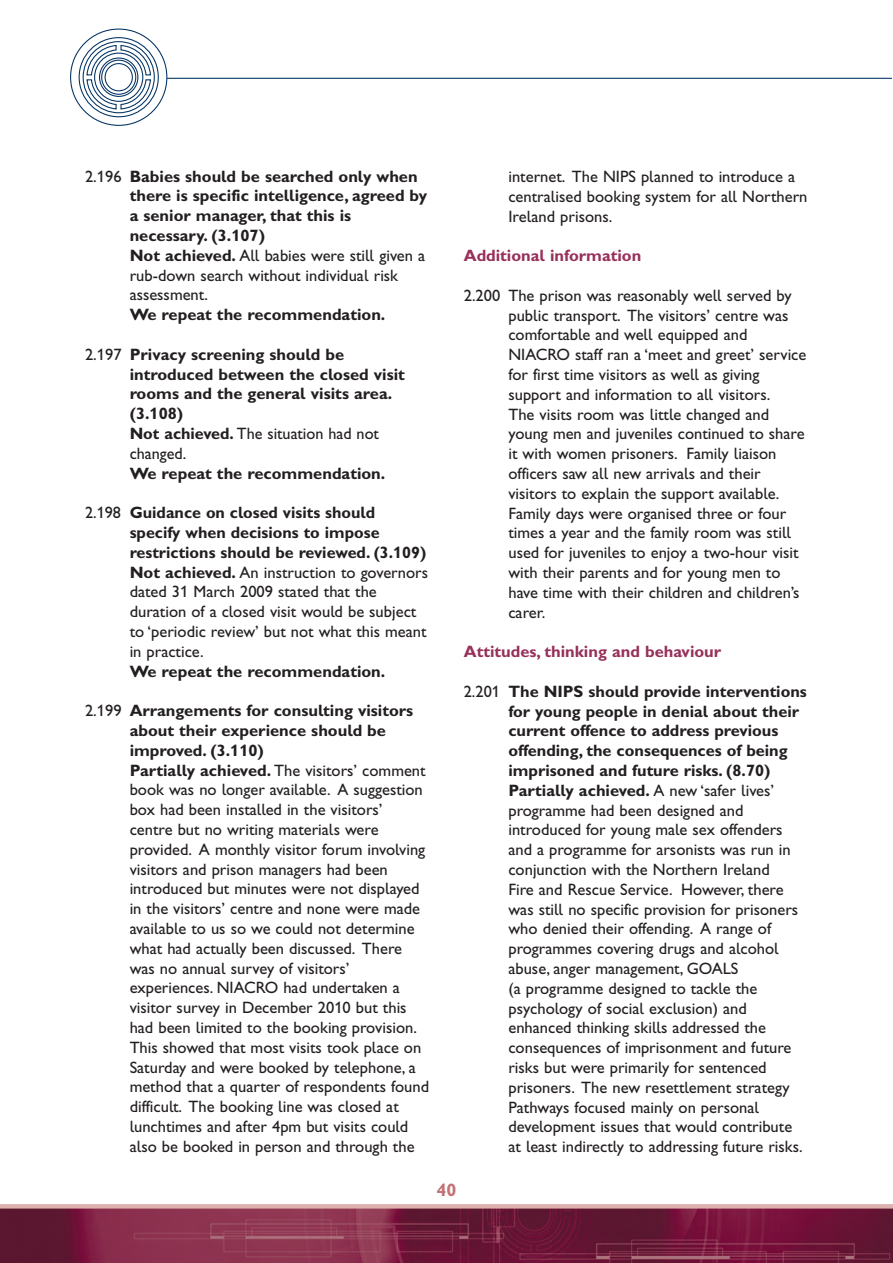
<style>
.page{position:relative;width:893px;height:1263px;background:#fff}
.page>*{position:absolute;margin:0;border:0;box-sizing:border-box;transform-origin:0 0}
.t1{font:18px "Gill Sans Hta Bold Plain";color:#c17376}
.t2{font:16.5px/19.8px "Gill Sans Hta";color:#231f20}
.t3{font:16.5px/19.8px "Gill Sans Hta Bold Plain";color:#231f20}
.t4{font:16.5px "Gill Sans Hta Bold Plain";color:#97315a}
.s1{font-family:"Gill Sans Hta"}
.s2{font-family:"Gill Sans Hta Bold Plain"}
</style>
<div class="page">
<hr style="left:167px;top:78px;width:725px;height:1px;background:#003163">
<div style="left:83px;top:41px;width:72px;height:72px;border:1px solid #003163;border-radius:50%"></div>
<div style="left:79px;top:37px;width:80px;height:80px;border:1px solid #003163;border-radius:50%"></div>
<svg style="left:86px;top:44px;width:66px;height:66px"></svg>
<img style="left:0;top:1208px;width:893px;height:55px">
<hr style="left:0;top:1204px;width:893px;height:4px;background:#ddb1ae">
<p class="t3" style="left:130px;top:168px;width:299px;text-indent:-45px"><span class="s1">2.196</span> Babies should be searched only when there is specific intelligence, agreed by a senior manager, that this is necessary. (3.107)</p>
<p class="t2" style="left:130px;top:247px;width:297px"><span class="s2">Not achieved.</span> All babies were still given a rub-down search without individual risk assessment.</p>
<p class="t3" style="left:130px;top:306px;width:257px">We repeat the recommendation.</p>
<p class="t3" style="left:130px;top:346px;width:277px;text-indent:-45px"><span class="s1">2.197</span> Privacy screening should be introduced between the closed visit rooms and the general visits area. (3.108)</p>
<p class="t2" style="left:130px;top:425px;width:251px"><span class="s2">Not achieved.</span> The situation had not changed.</p>
<p class="t3" style="left:130px;top:465px;width:257px">We repeat the recommendation.</p>
<p class="t3" style="left:130px;top:504px;width:298px;text-indent:-45px"><span class="s1">2.198</span> Guidance on closed visits should specify when decisions to impose restrictions should be reviewed. (3.109)</p>
<p class="t2" style="left:130px;top:564px;width:300px"><span class="s2">Not achieved.</span> An instruction to governors dated 31 March 2009 stated that the duration of a closed visit would be subject to ‘periodic review’ but not what this meant in practice.</p>
<p class="t3" style="left:130px;top:663px;width:257px">We repeat the recommendation.</p>
<p class="t3" style="left:130px;top:702px;width:285px;text-indent:-45px"><span class="s1">2.199</span> Arrangements for consulting visitors about their experience should be improved. (3.110)</p>
<p class="t2" style="left:130px;top:762px;width:301px"><span class="s2">Partially achieved.</span> The visitors’ comment book was no longer available. A suggestion box had been installed in the visitors’ centre but no writing materials were provided. A monthly visitor forum involving visitors and prison managers had been introduced but minutes were not displayed in the visitors’ centre and none were made available to us so we could not determine what had actually been discussed. There was no annual survey of visitors’ experiences. NIACRO had undertaken a visitor survey in December 2010 but this had been limited to the booking provision.<br>This showed that most visits took place on Saturday and were booked by telephone, a method that a quarter of respondents found difficult. The booking line was closed at lunchtimes and after 4pm but visits could also be booked in person and through the</p>
<p class="t2" style="left:508px;top:168px;width:301px">internet. The NIPS planned to introduce a centralised booking system for all Northern<br>Ireland prisons.</p>
<p class="t4" style="left:464px;top:250px;width:179px">Additional information</p>
<p class="t2" style="left:508px;top:287px;width:299px;text-indent:-45px">2.200 The prison was reasonably well served by public transport. The visitors’ centre was comfortable and well equipped and NIACRO staff ran a ‘meet and greet’ service for first time visitors as well as giving support and information to all visitors.<br>The visits room was little changed and young men and juveniles continued to share it with women prisoners. Family liaison officers saw all new arrivals and their visitors to explain the support available.<br>Family days were organised three or four times a year and the family room was still used for juveniles to enjoy a two-hour visit with their parents and for young men to have time with their children and children’s carer.</p>
<p class="t4" style="left:464px;top:646px;width:259px">Attitudes, thinking and behaviour</p>
<p class="t3" style="left:508px;top:683px;width:300px;text-indent:-45px"><span class="s1">2.201</span> The NIPS should provide interventions for young people in denial about their current offence to address previous offending, the consequences of being imprisoned and future risks. (8.70)<br>Partially achieved. <span class="s1">A new ‘safer lives’</span></p>
<p class="t2" style="left:508px;top:802px;width:296px">programme had been designed and introduced for young male sex offenders and a programme for arsonists was run in conjunction with the Northern Ireland<br>Fire and Rescue Service. However, there was still no specific provision for prisoners who denied their offending. A range of programmes covering drugs and alcohol abuse, anger management, GOALS<br>(a programme designed to tackle the psychology of social exclusion) and enhanced thinking skills addressed the consequences of imprisonment and future risks but were primarily for sentenced prisoners. The new resettlement strategy Pathways focused mainly on personal development issues that would contribute at least indirectly to addressing future risks.</p>
<p class="t1" style="left:437px;top:1184px;width:21px">40</p>
</div>
